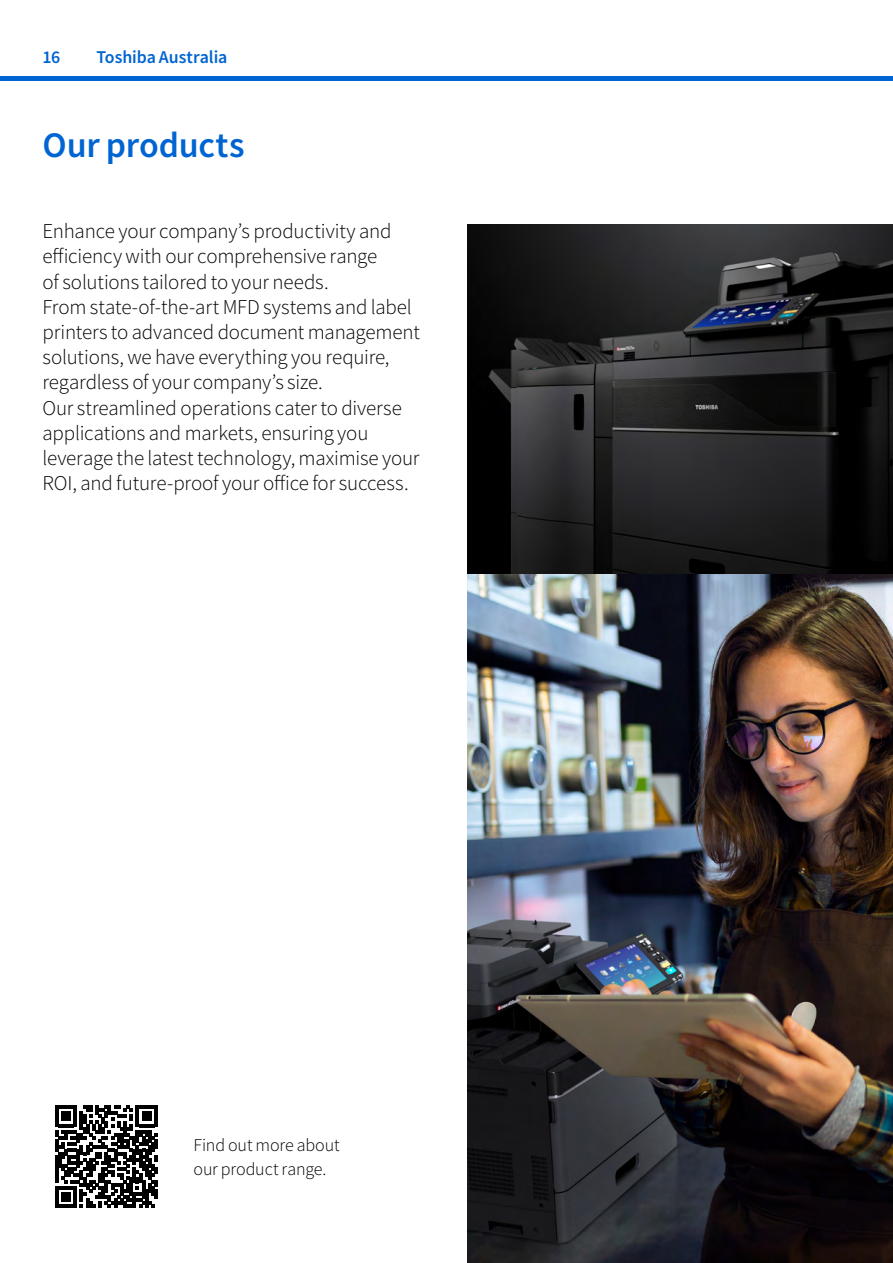
<style>
.page{position:relative;width:893px;height:1263px;background:#fff}
.page>*{position:absolute;margin:0;border:0;box-sizing:border-box;transform-origin:0 0}
.t1{font:500 36px "Toshiba Sans";color:#0064d2}
.t2{font:300 21px/25.2px "Toshiba Sans";letter-spacing:-.01em;color:#000}
.t3{font:300 18px/24px "Toshiba Sans";letter-spacing:-.005em;color:#000}
.t4{font:500 18px "Toshiba Sans";letter-spacing:-.005em;color:#0064d2}
</style>
<div class="page">
<img style="left:468px;top:224px;width:425px;height:350px">
<img style="left:468px;top:574px;width:425px;height:689px">
<svg style="left:55px;top:1105px;width:103px;height:103px"></svg>
<hr style="left:0;top:77px;width:893px;height:4px;background:#0064d2">
<p class="t4" style="left:43px;top:45px;width:19px">16</p>
<p class="t4" style="left:97px;top:45px;width:132px">Toshiba Australia</p>
<h1 class="t1" style="left:43px;top:122px;width:204px">Our products</h1>
<p class="t2" style="left:43px;top:219px;width:379px">Enhance your company’s productivity and efficiency with our comprehensive range<br>of solutions tailored to your needs.<br>From state-of-the-art MFD systems and label printers to advanced document management solutions, we have everything you require, regardless of your company’s size.<br>Our streamlined operations cater to diverse applications and markets, ensuring you leverage the latest technology, maximise your ROI, and future-proof your office for success.</p>
<p class="t3" style="left:193px;top:1133px;width:148px">Find out more about our product range.</p>
</div>
